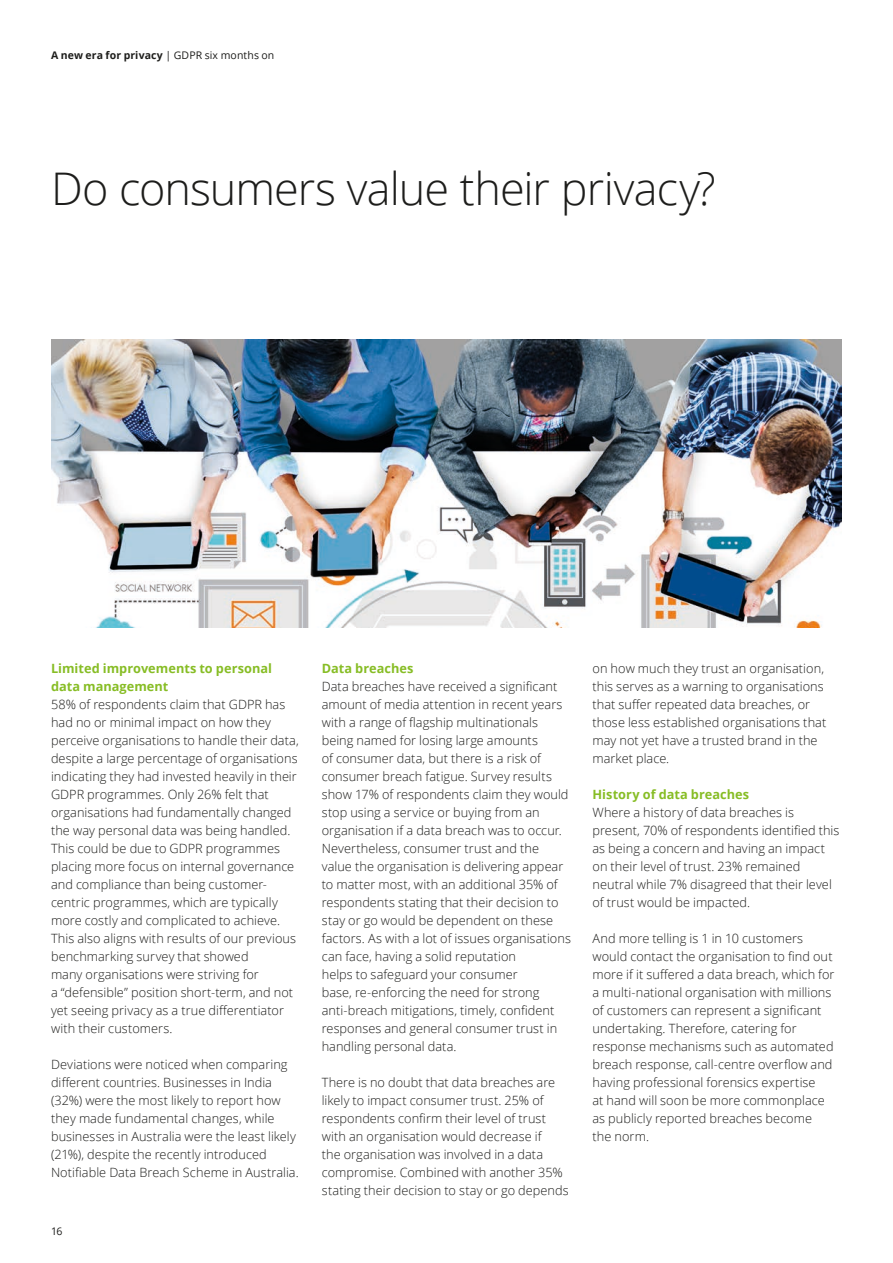
<style>
.page{position:relative;width:893px;height:1263px;background:#fff}
.page>*{position:absolute;margin:0;border:0;box-sizing:border-box;transform-origin:0 0}
.Story_heading_light{font:300 45px "Open Sans";letter-spacing:-.02em;color:#1d1d1b}
.Body_copy__8_5_12pt{font:300 12.75px/18px "Open Sans";letter-spacing:.005em;color:#1d1d1b}
.Subhead_A__8_5_12pt{font:700 12.75px/18px "Open Sans";color:#87bd25}
.t1{font:700 10.5px "Open Sans";letter-spacing:.01em;color:#1d1d1b}
.t2{font:10.5px "Open Sans";color:#1d1d1b}
.s1{font-weight:400}
</style>
<div class="page">
<img style="left:51px;top:339px;width:791px;height:288px">
<p class="t1" style="left:51px;top:48px;width:225px">A new era for privacy <span class="s1">| GDPR six months on</span></p>
<p class="Story_heading_light" style="left:51px;top:157px;width:666px">Do consumers value their privacy?</p>
<p class="Subhead_A__8_5_12pt" style="left:51px;top:659px;width:222px">Limited improvements to personal data management</p>
<p class="Body_copy__8_5_12pt" style="left:51px;top:695px;width:249px">58% of respondents claim that GDPR has had no or minimal impact on how they perceive organisations to handle their data, despite a large percentage of organisations indicating they had invested heavily in their GDPR programmes. Only 26% felt that organisations had fundamentally changed the way personal data was being handled.<br>This could be due to GDPR programmes placing more focus on internal governance and compliance than being customer&shy;centric programmes, which are typically more costly and complicated to achieve.<br>This also aligns with results of our previous benchmarking survey that showed<br>many organisations were striving for<br>a “defensible” position short‑term, and not yet seeing privacy as a true differentiator with their customers.</p>
<p class="Body_copy__8_5_12pt" style="left:51px;top:1055px;width:249px">Deviations were noticed when comparing different countries. Businesses in India (32%) were the most likely to report how they made fundamental changes, while businesses in Australia were the least likely (21%), despite the recently introduced Notifiable Data Breach Scheme in Australia.</p>
<p class="t2" style="left:51px;top:1224px;width:13px">16</p>
<p class="Subhead_A__8_5_12pt" style="left:322px;top:659px;width:93px">Data breaches</p>
<p class="Body_copy__8_5_12pt" style="left:322px;top:677px;width:251px">Data breaches have received a significant amount of media attention in recent years with a range of flagship multinationals being named for losing large amounts<br>of consumer data, but there is a risk of consumer breach fatigue. Survey results show 17% of respondents claim they would stop using a service or buying from an organisation if a data breach was to occur.<br>Nevertheless, consumer trust and the value the organisation is delivering appear to matter most, with an additional 35% of respondents stating that their decision to stay or go would be dependent on these factors. As with a lot of issues organisations can face, having a solid reputation<br>helps to safeguard your consumer<br>base, re‑enforcing the need for strong anti‑breach mitigations, timely, confident responses and general consumer trust in handling personal data.</p>
<p class="Body_copy__8_5_12pt" style="left:322px;top:1073px;width:248px">There is no doubt that data breaches are likely to impact consumer trust. 25% of respondents confirm their level of trust with an organisation would decrease if<br>the organisation was involved in a data compromise. Combined with another 35% stating their decision to stay or go depends</p>
<p class="Body_copy__8_5_12pt" style="left:592px;top:659px;width:235px">on how much they trust an organisation, this serves as a warning to organisations that suffer repeated data breaches, or those less established organisations that may not yet have a trusted brand in the market place.</p>
<p class="Subhead_A__8_5_12pt" style="left:592px;top:785px;width:158px">History of data breaches</p>
<p class="Body_copy__8_5_12pt" style="left:592px;top:803px;width:248px">Where a history of data breaches is present, 70% of respondents identified this as being a concern and having an impact on their level of trust. 23% remained neutral while 7% disagreed that their level of trust would be impacted.</p>
<p class="Body_copy__8_5_12pt" style="left:592px;top:929px;width:244px">And more telling is 1 in 10 customers would contact the organisation to find out more if it suffered a data breach, which for a multi‑national organisation with millions of customers can represent a significant undertaking. Therefore, catering for response mechanisms such as automated breach response, call‑centre overflow and having professional forensics expertise<br>at hand will soon be more commonplace as publicly reported breaches become<br>the norm.</p>
</div>
